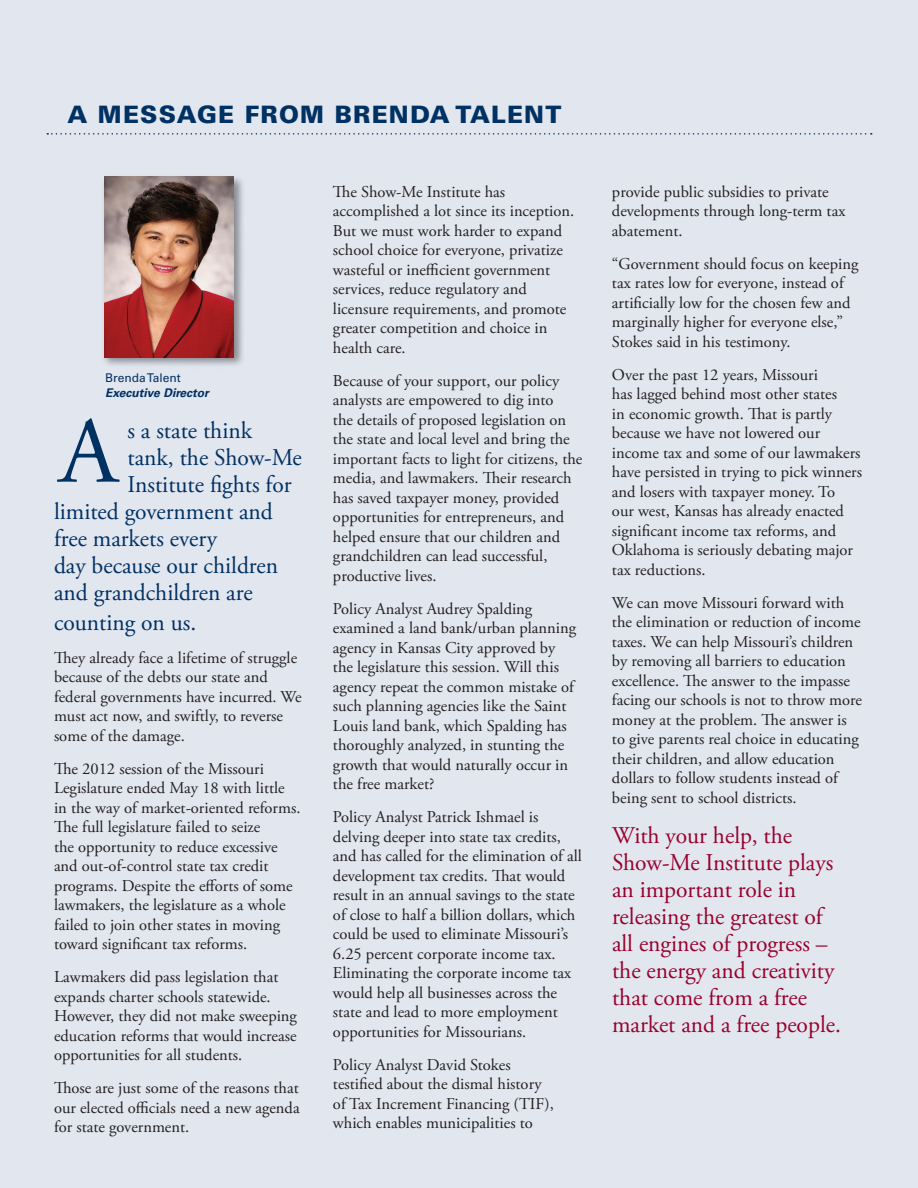
<style>
.page{position:relative;width:918px;height:1188px;background:#e2e6ef}
.page>*{position:absolute;margin:0;border:0;box-sizing:border-box;transform-origin:0 0}
.t1{font:93.75px "Adobe Garamond Pro";color:#003163}
.t2{font:24px/27px "Adobe Garamond Pro";color:#98012d}
.t3{font:24px "Adobe Garamond Pro";color:#003163}
.t4{font:900 24px "Univers";letter-spacing:.05em;color:#003163}
.t5{font:16.5px/19.5px "Adobe Garamond Pro";color:#231f20}
.t6{font:italic 700 12px "Univers";color:#003163}
.t7{font:12px "Univers";color:#003163}
</style>
<div class="page">
<img style="left:103px;top:176px;width:140px;height:190px">
<img style="left:105px;top:177px;width:128px;height:180px">
<svg style="left:47px;top:133px;width:825px;height:2px"></svg>
<h2 class="t4" style="left:68px;top:99px;width:495px">A MESSAGE FROM BRENDA TALENT</h2>
<p class="t7" style="left:105px;top:370px;width:77px">Brenda Talent</p>
<p class="t6" style="left:105px;top:385px;width:105px">Executive Director</p>
<h1 class="t1" style="left:59px;top:396px;width:60px">A</h1>
<h2 class="t3" style="left:128px;top:416px;width:126px">s a state think</h2>
<h2 class="t3" style="left:128px;top:443px;width:176px">tank, the Show-Me</h2>
<h2 class="t3" style="left:128px;top:470px;width:166px">Institute fights for</h2>
<h2 class="t3" style="left:54px;top:497px;width:220px">limited government and</h2>
<h2 class="t3" style="left:54px;top:524px;width:165px">free markets every</h2>
<h2 class="t3" style="left:54px;top:551px;width:226px">day because our children</h2>
<h2 class="t3" style="left:54px;top:578px;width:200px">and grandchildren are</h2>
<h2 class="t3" style="left:54px;top:608px;width:144px">counting on us.</h2>
<p class="t5" style="left:54px;top:648px;width:249px">They already face a lifetime of struggle because of the debts our state and federal governments have incurred. We must act now, and swiftly, to reverse some of the damage.</p>
<p class="t5" style="left:54px;top:759px;width:248px">The 2012 session of the Missouri Legislature ended May 18 with little in the way of market-oriented reforms.<br>The full legislature failed to seize<br>the opportunity to reduce excessive and out-of-control state tax credit programs. Despite the efforts of some lawmakers, the legislature as a whole failed to join other states in moving toward significant tax reforms.</p>
<p class="t5" style="left:54px;top:968px;width:245px">Lawmakers did pass legislation that expands charter schools statewide.<br>However, they did not make sweeping education reforms that would increase opportunities for all students.</p>
<p class="t5" style="left:54px;top:1079px;width:247px;text-align:justify">Those are just some of the reasons that our elected officials need a new agenda for state government.</p>
<p class="t5" style="left:333px;top:182px;width:243px">The Show-Me Institute has accomplished a lot since its inception.<br>But we must work harder to expand school choice for everyone, privatize wasteful or inefficient government services, reduce regulatory and licensure requirements, and promote greater competition and choice in health care.</p>
<p class="t5" style="left:333px;top:371px;width:251px">Because of your support, our policy analysts are empowered to dig into<br>the details of proposed legislation on the state and local level and bring the important facts to light for citizens, the media, and lawmakers. Their research has saved taxpayer money, provided opportunities for entrepreneurs, and helped ensure that our children and grandchildren can lead successful, productive lives.</p>
<p class="t5" style="left:333px;top:599px;width:245px">Policy Analyst Audrey Spalding examined a land bank/urban planning agency in Kansas City approved by the legislature this session. Will this agency repeat the common mistake of such planning agencies like the Saint Louis land bank, which Spalding has thoroughly analyzed, in stunting the growth that would naturally occur in the free market?</p>
<p class="t5" style="left:333px;top:808px;width:250px">Policy Analyst Patrick Ishmael is delving deeper into state tax credits, and has called for the elimination of all development tax credits. That would result in an annual savings to the state of close to half a billion dollars, which could be used to eliminate Missouri’s 6.25 percent corporate income tax.<br>Eliminating the corporate income tax would help all businesses across the state and lead to more employment opportunities for Missourians.</p>
<p class="t5" style="left:333px;top:1055px;width:222px">Policy Analyst David Stokes testified about the dismal history of Tax Increment Financing (TIF), which enables municipalities to</p>
<p class="t5" style="left:612px;top:182px;width:235px">provide public subsidies to private developments through long-term tax abatement.</p>
<p class="t5" style="left:612px;top:254px;width:248px">“Government should focus on keeping tax rates low for everyone, instead of artificially low for the chosen few and marginally higher for everyone else,” Stokes said in his testimony.</p>
<p class="t5" style="left:612px;top:365px;width:252px">Over the past 12 years, Missouri<br>has lagged behind most other states<br>in economic growth. That is partly because we have not lowered our income tax and some of our lawmakers have persisted in trying to pick winners and losers with taxpayer money. To<br>our west, Kansas has already enacted significant income tax reforms, and Oklahoma is seriously debating major tax reductions.</p>
<p class="t5" style="left:612px;top:593px;width:251px">We can move Missouri forward with the elimination or reduction of income taxes. We can help Missouri’s children by removing all barriers to education excellence. The answer to the impasse facing our schools is not to throw more money at the problem. The answer is to give parents real choice in educating their children, and allow education dollars to follow students instead of being sent to school districts.</p>
<h2 class="t2" style="left:612px;top:823px;width:231px">With your help, the<br>Show-Me Institute plays an important role in releasing the greatest of all engines of progress – the energy and creativity that come from a free market and a free people.</h2>
</div>
